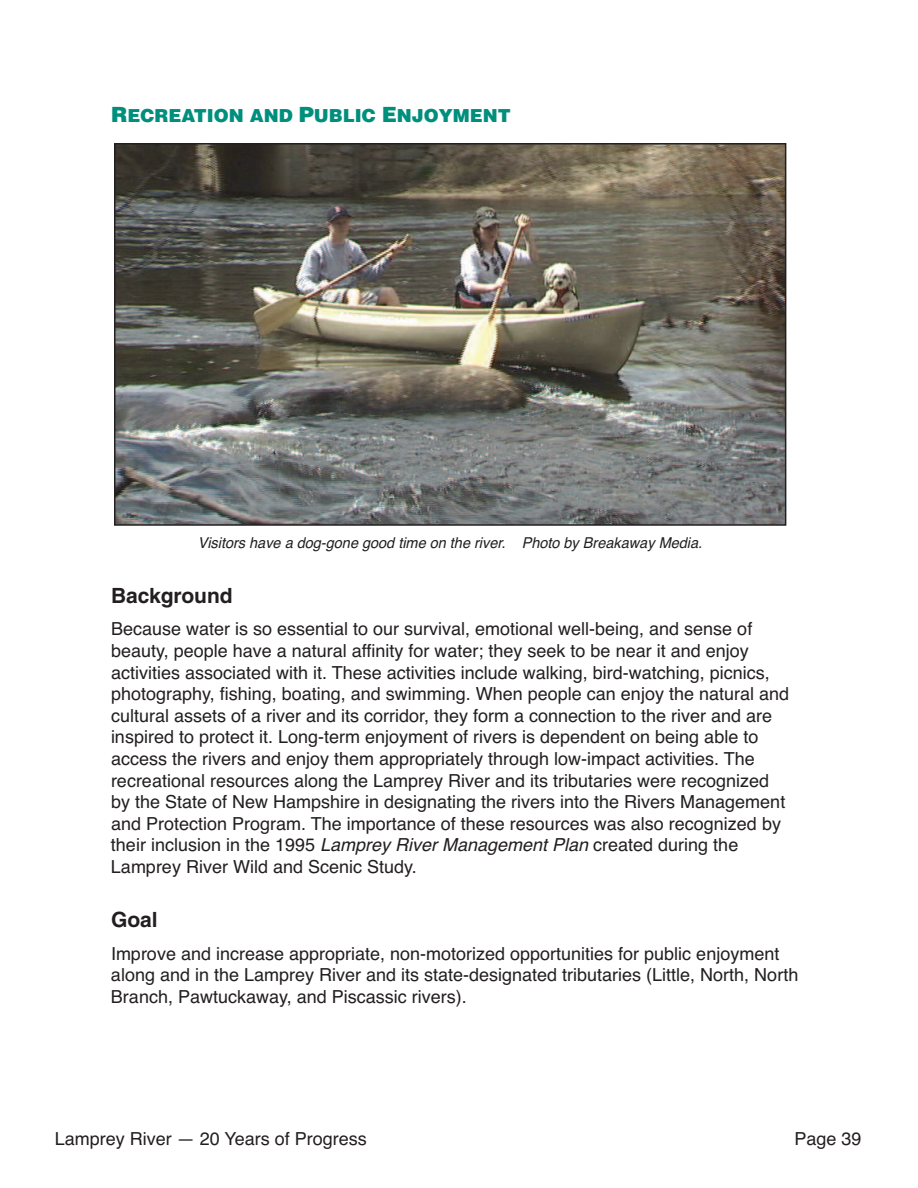
<style>
.page{position:relative;width:918px;height:1188px;background:#fff}
.page>*{position:absolute;margin:0;border:0;box-sizing:border-box;transform-origin:0 0}
.t1{font:700 21px "Helvetica";color:#231f20}
.t2{font:18px/21.6px "Helvetica";color:#231f20}
.t3{font:900 18px "Helvetica";color:#008f7d}
.t4{font:italic 15px "Helvetica";color:#231f20}
.s1{font-size:21px}
.s2{font-style:italic}
</style>
<div class="page">
<img style="left:117px;top:146px;width:666px;height:377px">
<div style="left:114px;top:143px;width:672px;height:383px;border:2px solid #231f20"></div>
<p class="t3" style="left:111px;top:105px;width:401px"><span class="s1">R</span>ECREATION AND <span class="s1">P</span>UBLIC <span class="s1">E</span>NJOYMENT</p>
<p class="t4" style="left:198px;top:534px;width:506px">Visitors have a dog-gone good time on the river. Photo by Breakaway Media.</p>
<p class="t1" style="left:111px;top:588px;width:123px">Background</p>
<p class="t2" style="left:111px;top:618px;width:680px">Because water is so essential to our survival, emotional well-being, and sense of beauty, people have a natural affinity for water; they seek to be near it and enjoy activities associated with it. These activities include walking, bird-watching, picnics, photography, fishing, boating, and swimming. When people can enjoy the natural and cultural assets of a river and its corridor, they form a connection to the river and are inspired to protect it. Long-term enjoyment of rivers is dependent on being able to access the rivers and enjoy them appropriately through low-impact activities. The recreational resources along the Lamprey River and its tributaries were recognized by the State of New Hampshire in designating the rivers into the Rivers Management and Protection Program. The importance of these resources was also recognized by their inclusion in the 1995 <span class="s2">Lamprey River Management Plan</span> created during the Lamprey River Wild and Scenic Study.</p>
<p class="t1" style="left:111px;top:912px;width:48px">Goal</p>
<p class="t2" style="left:111px;top:943px;width:689px">Improve and increase appropriate, non-motorized opportunities for public enjoyment along and in the Lamprey River and its state-designated tributaries (Little, North, North<br>Branch, Pawtuckaway, and Piscassic rivers).</p>
<p class="t2" style="left:55px;top:1128px;width:314px">Lamprey River — 20 Years of Progress</p>
<p class="t2" style="left:795px;top:1128px;width:69px">Page 39</p>
</div>
